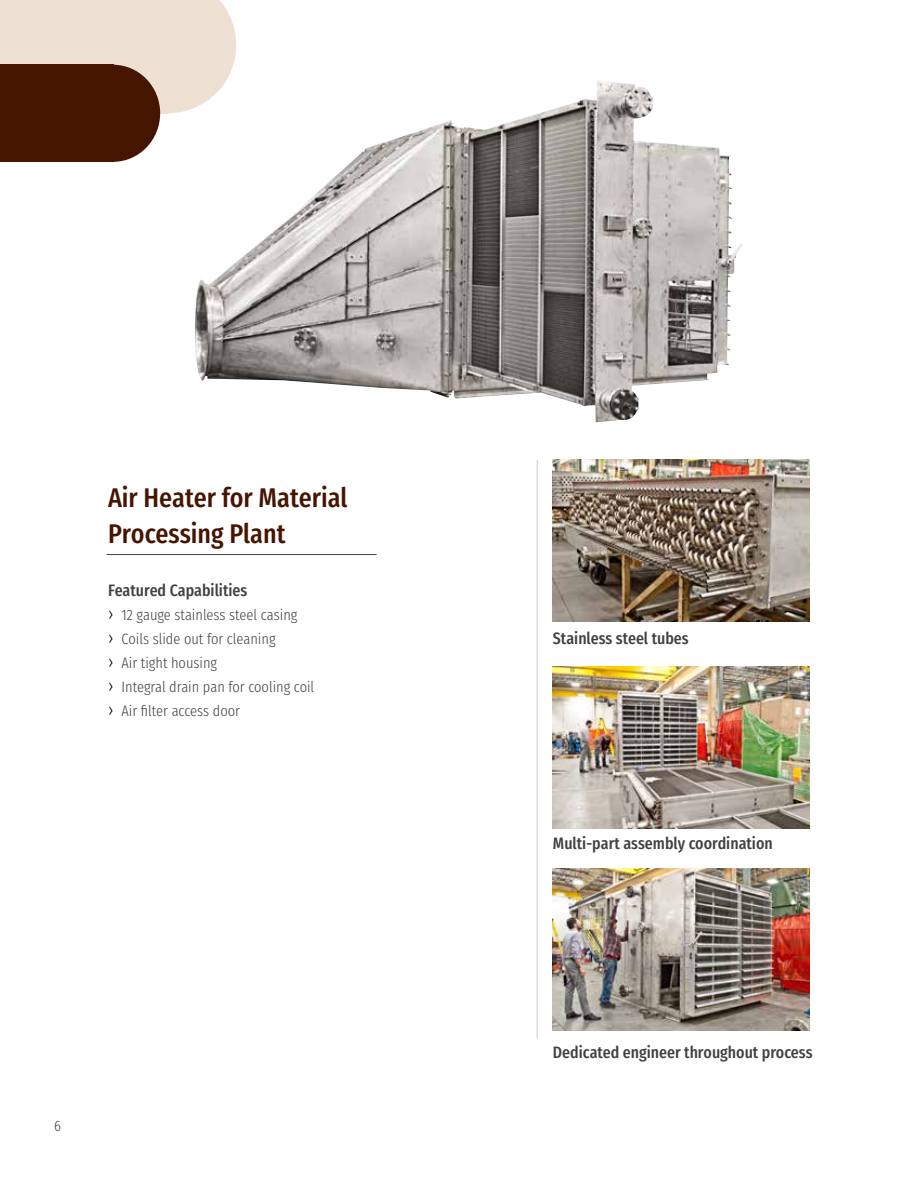
<style>
.page{position:relative;width:918px;height:1188px;background:#fff}
.page>*{position:absolute;margin:0;border:0;box-sizing:border-box;transform-origin:0 0}
.t1{font:500 27px/36px "Fira Sans Condensed";color:#461500}
.t2{font:500 16.5px "Fira Sans Condensed";color:#414042}
.t3{font:300 15px/24px "Fira Sans Condensed";color:#414042}
.s1{font-size:18px;color:#000}
</style>
<div class="page">
<img style="left:195px;top:81px;width:547px;height:341px">
<img style="left:553px;top:666px;width:256px;height:162px">
<img style="left:553px;top:459px;width:256px;height:162px">
<img style="left:553px;top:869px;width:256px;height:162px">
<hr style="left:107px;top:554px;width:270px;height:1px;background:#414042">
<hr style="left:537px;top:460px;width:1px;height:578px;background:#c7c8ca">
<div style="left:0;top:0;width:169px;height:113px;background:#eee0d3"></div>
<svg style="left:100px;top:0;width:136px;height:113px"></svg>
<div style="left:0;top:65px;width:114px;height:97px;background:#461500"></div>
<div style="left:66px;top:65px;width:94px;height:97px;background:#461500;border-radius:50%"></div>
<h1 class="t1" style="left:108px;top:477px;width:241px">Air Heater for Material<br>Processing Plant</h1>
<p class="t2" style="left:108px;top:575px;width:141px">Featured Capabilities</p>
<p class="t3" style="left:108px;top:601px;width:208px"><span class="s1">›</span> 12 gauge stainless steel casing<br><span class="s1">›</span> Coils slide out for cleaning<br><span class="s1">›</span> Air tight housing<br><span class="s1">›</span> Integral drain pan for cooling coil <span class="s1">›</span> Air filter access door</p>
<p class="t3" style="left:54px;top:1112px;width:8px">6</p>
<p class="t2" style="left:553px;top:623px;width:137px">Stainless steel tubes</p>
<p class="t2" style="left:553px;top:828px;width:221px">Multi-part assembly coordination</p>
<p class="t2" style="left:553px;top:1037px;width:261px">Dedicated engineer throughout process</p>
</div>
